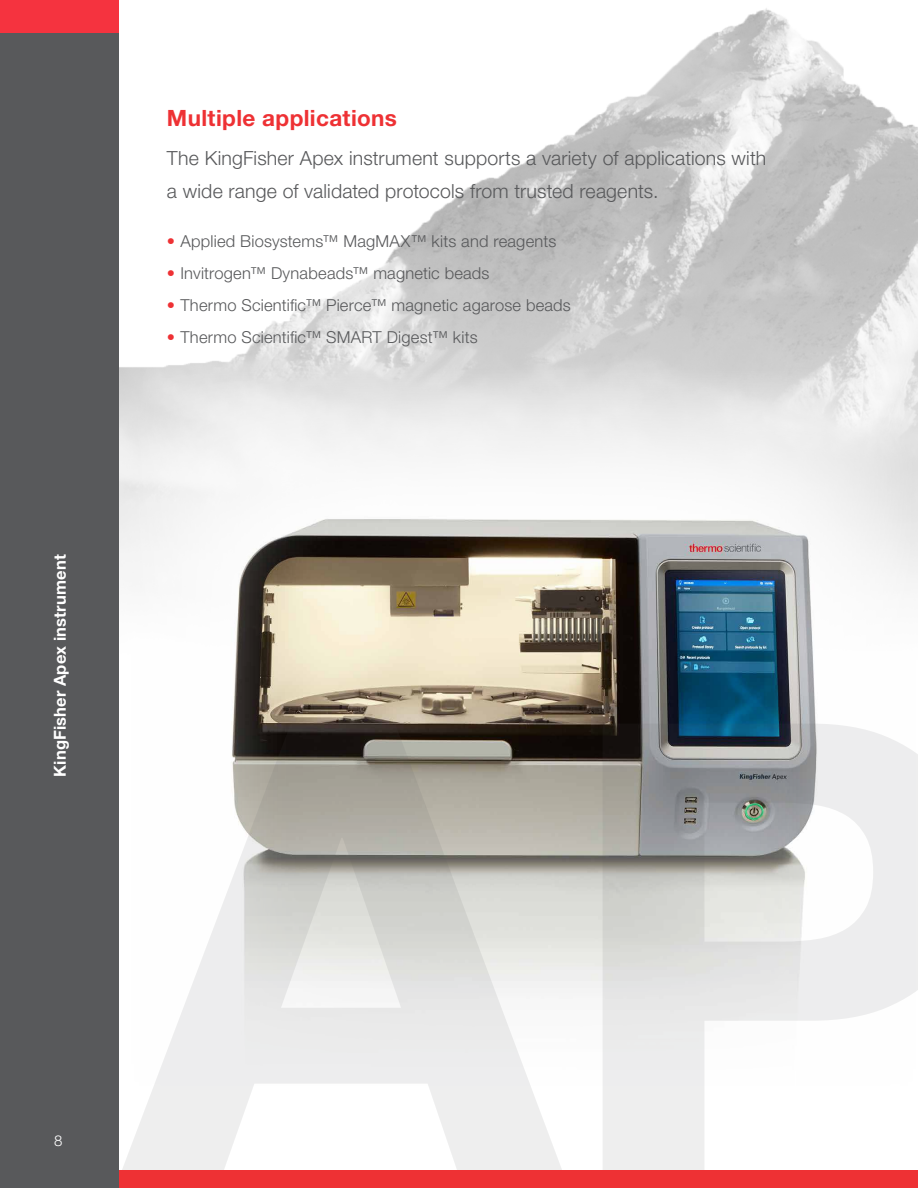
<style>
.page{position:relative;width:918px;height:1188px;background:#fff}
.page>*{position:absolute;margin:0;border:0;box-sizing:border-box;transform-origin:0 0}
.t1{font:700 22.5px "Helvetica Neue LTW1 G";letter-spacing:.015em;color:#ee3134}
.t2{font:300 19.5px/33px "Helvetica Neue LTW1 G";letter-spacing:.01em;color:#58595b}
.t3{font:300 16.5px "Helvetica Neue LTW1 G";letter-spacing:.01em;color:#58595b}
.t4{font:700 16.5px "Helvetica Neue LTW1 G";letter-spacing:.01em;color:#fff}
.t5{font:300 15px "Helvetica Neue LTW1 G";color:#fff}
.s1{color:#ee3134}
</style>
<div class="page">
<img style="left:119px;top:8px;width:799px;height:575px">
<img style="left:132px;top:368px;width:784px;height:356px">
<svg style="left:119px;top:724px;width:799px;height:447px"></svg>
<div style="left:113px;top:1171px;width:805px;height:17px;background:#ee3134"></div>
<div style="left:0;top:0;width:119px;height:1188px;background:#58595b"></div>
<div style="left:0;top:0;width:119px;height:32px;background:#f5333f"></div>
<p class="t4" style="left:50px;top:777px;width:224px;rotate:-90deg">KingFisher Apex instrument</p>
<h1 class="t1" style="left:167px;top:104px;width:232px">Multiple applications</h1>
<p class="t2" style="left:167px;top:142px;width:601px">The KingFisher Apex instrument supports a variety of applications with a wide range of validated protocols from trusted reagents.</p>
<p class="t3" style="left:167px;top:231px;width:391px"><span class="s1">•</span> Applied Biosystems™ MagMAX™ kits and reagents</p>
<p class="t3" style="left:167px;top:263px;width:324px"><span class="s1">•</span> Invitrogen™ Dynabeads™ magnetic beads</p>
<p class="t3" style="left:167px;top:295px;width:405px"><span class="s1">•</span> Thermo Scientific™ Pierce™ magnetic agarose beads</p>
<p class="t3" style="left:167px;top:327px;width:312px"><span class="s1">•</span> Thermo Scientific™ SMART Digest™ kits</p>
<p class="t5" style="left:54px;top:1131px;width:10px">8</p>
</div>
